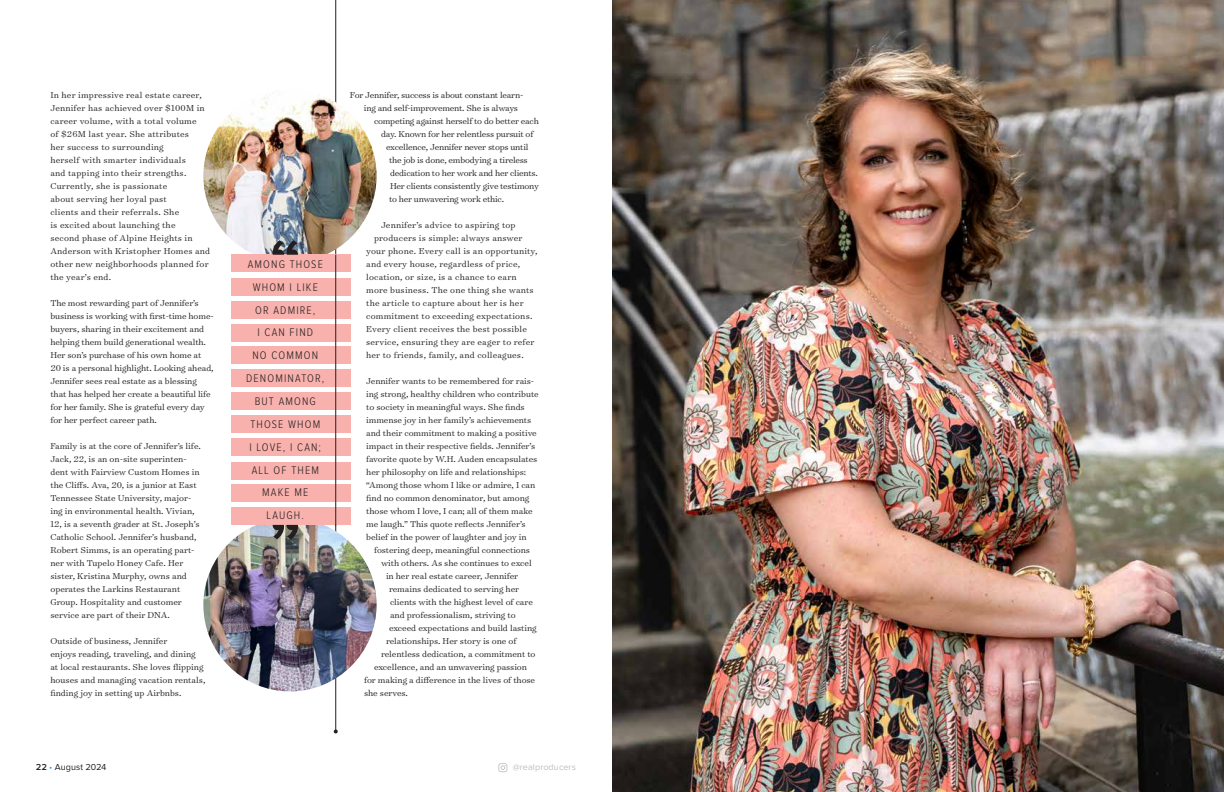
<style>
.page{position:relative;width:1224px;height:792px;background:#fff}
.page>*{position:absolute;margin:0;border:0;box-sizing:border-box;transform-origin:0 0}
.t1{font:300 11.4px/22.9px "Proxima Nova Cond";letter-spacing:.1em;color:#231f20;text-align:center}
.t2{font:300 9.8px/13px "Surveyor Text";letter-spacing:-.005em;color:#231f20}
.t3{font:300 9.8px/13px "Surveyor Text";letter-spacing:.02em;color:#231f20}
.t4{font:9px "Proxima Nova";letter-spacing:.01em;color:#bcbec0}
.t5{font:9px "Proxima Nova";letter-spacing:.01em;color:#231f20}
.s1{font-weight:600}
.s2{color:#19a8e0}
</style>
<div class="page">
<svg style="left:498px;top:763px;width:9px;height:9px"></svg>
<hr style="left:335px;top:0;width:1px;height:255px;background:#231f20">
<hr style="left:335px;top:525px;width:1px;height:207px;background:#231f20">
<svg style="left:334px;top:730px;width:4px;height:4px"></svg>
<img style="left:203px;top:89px;width:174px;height:173px;border-radius:87px">
<img style="left:203px;top:518px;width:174px;height:173px;border-radius:87px">
<div style="left:231px;top:255px;width:120px;height:17px;background:#f8b1ac"></div>
<div style="left:231px;top:279px;width:120px;height:17px;background:#f8b1ac"></div>
<div style="left:231px;top:302px;width:120px;height:17px;background:#f8b1ac"></div>
<div style="left:231px;top:324px;width:120px;height:18px;background:#f8b1ac"></div>
<div style="left:231px;top:346px;width:120px;height:18px;background:#f8b1ac"></div>
<div style="left:231px;top:369px;width:120px;height:18px;background:#f8b1ac"></div>
<div style="left:231px;top:392px;width:120px;height:18px;background:#f8b1ac"></div>
<div style="left:231px;top:415px;width:120px;height:17px;background:#f8b1ac"></div>
<div style="left:231px;top:438px;width:120px;height:18px;background:#f8b1ac"></div>
<div style="left:231px;top:462px;width:120px;height:17px;background:#f8b1ac"></div>
<div style="left:231px;top:484px;width:120px;height:18px;background:#f8b1ac"></div>
<div style="left:231px;top:507px;width:120px;height:18px;background:#f8b1ac"></div>
<img style="left:612px;top:0;width:612px;height:792px">
<svg style="left:273px;top:240px;width:25px;height:15px"></svg>
<svg style="left:273px;top:525px;width:25px;height:14px"></svg>
<hr style="left:335px;top:255px;width:1px;height:271px;background:#231f20">
<p class="t3" style="left:50px;top:88px;width:161px">In her impressive real estate career,<br>Jennifer has achieved over $100M in career volume, with a total volume<br>of $26M last year. She attributes<br>her success to surrounding<br>herself with smarter individuals<br>and tapping into their strengths.<br>Currently, she is passionate<br>about serving her loyal past<br>clients and their referrals. She<br>is excited about launching the<br>second phase of Alpine Heights in<br>Anderson with Kristopher Homes and other new neighborhoods planned for the year’s end.</p>
<p class="t2" style="left:50px;top:296px;width:165px">The most rewarding part of Jennifer’s business is working with first-time home&shy;buyers, sharing in their excitement and helping them build generational wealth.<br>Her son’s purchase of his own home at 20 is a personal highlight. Looking ahead, Jennifer sees real estate as a blessing that has helped her create a beautiful life for her family. She is grateful every day for her perfect career path.</p>
<p class="t2" style="left:50px;top:439px;width:152px">Family is at the core of Jennifer’s life.<br>Jack, 22, is an on-site superinten&shy;dent with Fairview Custom Homes in the Cliffs. Ava, 20, is a junior at East Tennessee State University, major&shy;ing in environmental health. Vivian, 12, is a seventh grader at St. Joseph’s Catholic School. Jennifer’s husband, Robert Simms, is an operating part&shy;ner with Tupelo Honey Cafe. Her sister, Kristina Murphy, owns and operates the Larkins Restaurant Group. Hospitality and customer service are part of their DNA.</p>
<p class="t2" style="left:50px;top:634px;width:157px">Outside of business, Jennifer<br>enjoys reading, traveling, and dining at local restaurants. She loves flipping houses and managing vacation rentals, finding joy in setting up Airbnbs.</p>
<p class="t1" style="left:246px;top:253px;width:80px">AMONG THOSE<br>WHOM I LIKE<br>OR ADMIRE,<br>I CAN FIND<br>NO COMMON<br>DENOMINATOR,<br>BUT AMONG<br>THOSE WHOM<br>I LOVE, I CAN;<br>ALL OF THEM<br>MAKE ME<br>LAUGH.</p>
<p class="t2" style="left:350px;top:88px;width:175px">For Jennifer, success is about constant learn-</p>
<p class="t2" style="left:364px;top:101px;width:156px">ing and self-improvement. She is always</p>
<p class="t2" style="left:374px;top:114px;width:166px">competing against herself to do better each</p>
<p class="t2" style="left:381px;top:127px;width:154px">day. Known for her relentless pursuit of</p>
<p class="t2" style="left:386px;top:140px;width:144px">excellence, Jennifer never stops until</p>
<p class="t2" style="left:389px;top:153px;width:140px">the job is done, embodying a tireless</p>
<p class="t2" style="left:390px;top:166px;width:149px">dedication to her work and her clients.</p>
<p class="t2" style="left:390px;top:179px;width:151px">Her clients consistently give testimony</p>
<p class="t2" style="left:389px;top:192px;width:117px">to her unwavering work ethic.</p>
<p class="t3" style="left:381px;top:218px;width:136px">Jennifer’s advice to aspiring top</p>
<p class="t3" style="left:374px;top:231px;width:150px">producers is simple: always answer</p>
<p class="t3" style="left:366px;top:244px;width:173px">your phone. Every call is an opportunity,</p>
<p class="t3" style="left:366px;top:257px;width:156px">and every house, regardless of price,</p>
<p class="t3" style="left:366px;top:270px;width:152px">location, or size, is a chance to earn</p>
<p class="t3" style="left:366px;top:283px;width:169px">more business. The one thing she wants</p>
<p class="t3" style="left:366px;top:296px;width:159px">the article to capture about her is her</p>
<p class="t3" style="left:366px;top:309px;width:168px">commitment to exceeding expectations.</p>
<p class="t3" style="left:366px;top:322px;width:162px">Every client receives the best possible</p>
<p class="t3" style="left:366px;top:335px;width:170px">service, ensuring they are eager to refer</p>
<p class="t3" style="left:366px;top:348px;width:159px">her to friends, family, and colleagues.</p>
<p class="t2" style="left:366px;top:374px;width:174px">Jennifer wants to be remembered for rais&shy;ing strong, healthy children who contribute to society in meaningful ways. She finds immense joy in her family’s achievements and their commitment to making a positive impact in their respective fields. Jennifer’s favorite quote by W.H. Auden encapsulates her philosophy on life and relationships: “Among those whom I like or admire, I can find no common denominator, but among those whom I love, I can; all of them make me laugh.” This quote reflects Jennifer’s belief in the power of laughter and joy in</p>
<p class="t2" style="left:374px;top:543px;width:158px">fostering deep, meaningful connections</p>
<p class="t2" style="left:381px;top:556px;width:152px">with others. As she continues to excel</p>
<p class="t2" style="left:386px;top:569px;width:134px">in her real estate career, Jennifer</p>
<p class="t2" style="left:389px;top:582px;width:132px">remains dedicated to serving her</p>
<p class="t2" style="left:390px;top:595px;width:144px">clients with the highest level of care</p>
<p class="t2" style="left:390px;top:608px;width:127px">and professionalism, striving to</p>
<p class="t2" style="left:389px;top:621px;width:149px">exceed expectations and build lasting</p>
<p class="t2" style="left:386px;top:634px;width:132px">relationships. Her story is one of</p>
<p class="t2" style="left:381px;top:647px;width:156px">relentless dedication, a commitment to</p>
<p class="t2" style="left:374px;top:660px;width:155px">excellence, and an unwavering passion</p>
<p class="t2" style="left:364px;top:673px;width:173px">for making a difference in the lives of those</p>
<p class="t2" style="left:364px;top:686px;width:46px">she serves.</p>
<p class="t5" style="left:36px;top:762px;width:72px"><span class="s1">22</span> <span class="s2">•</span> August 2024</p>
<p class="t4" style="left:513px;top:762px;width:65px">@realproducers</p>
</div>
